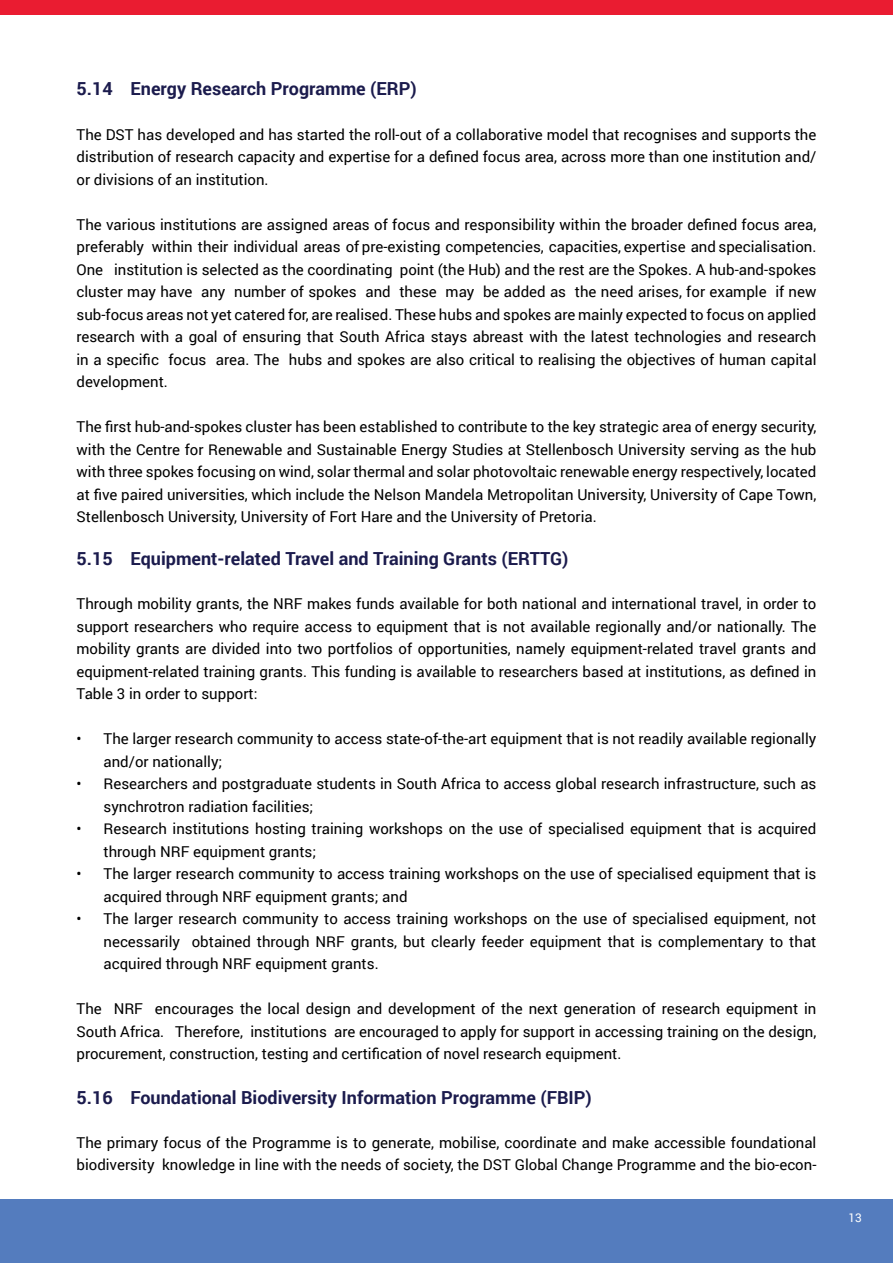
<style>
.page{position:relative;width:893px;height:1263px;background:#fff}
.page>*{position:absolute;margin:0;border:0;box-sizing:border-box;transform-origin:0 0}
.t1{font:700 18px "Roboto";color:#1b1b4d}
.t2{font:15px/22.5px "Roboto";color:#000;text-align:justify}
.t3{font:12px "Roboto";color:#fff}
</style>
<div class="page">
<div style="left:0;top:1199px;width:893px;height:64px;background:#547cbe"></div>
<div style="left:0;top:0;width:893px;height:15px;background:#ea1c31"></div>
<p class="t1" style="left:77px;top:76px;width:342px">5.14 Energy Research Programme (ERP)</p>
<p class="t2" style="left:77px;top:122px;width:741px">The DST has developed and has started the roll-out of a collaborative model that recognises and supports the distribution of research capacity and expertise for a defined focus area, across more than one institution and/ or divisions of an institution.</p>
<p class="t2" style="left:77px;top:212px;width:741px">The various institutions are assigned areas of focus and responsibility within the broader defined focus area, preferably within their individual areas of pre-existing competencies, capacities, expertise and specialisation.<br>One institution is selected as the coordinating point (the Hub) and the rest are the Spokes. A hub-and-spokes cluster may have any number of spokes and these may be added as the need arises, for example if new sub-focus areas not yet catered for, are realised. These hubs and spokes are mainly expected to focus on applied research with a goal of ensuring that South Africa stays abreast with the latest technologies and research in a specific focus area. The hubs and spokes are also critical to realising the objectives of human capital development.</p>
<p class="t2" style="left:77px;top:415px;width:741px">The first hub-and-spokes cluster has been established to contribute to the key strategic area of energy security, with the Centre for Renewable and Sustainable Energy Studies at Stellenbosch University serving as the hub with three spokes focusing on wind, solar thermal and solar photovoltaic renewable energy respectively, located at five paired universities, which include the Nelson Mandela Metropolitan University, University of Cape Town, Stellenbosch University, University of Fort Hare and the University of Pretoria.</p>
<p class="t1" style="left:77px;top:546px;width:493px">5.15 Equipment-related Travel and Training Grants (ERTTG)</p>
<p class="t2" style="left:77px;top:592px;width:741px">Through mobility grants, the NRF makes funds available for both national and international travel, in order to support researchers who require access to equipment that is not available regionally and/or nationally. The mobility grants are divided into two portfolios of opportunities, namely equipment-related travel grants and equipment-related training grants. This funding is available to researchers based at institutions, as defined in Table 3 in order to support:</p>
<p class="t2" style="left:104px;top:727px;width:714px;text-indent:-27px">• The larger research community to access state-of-the-art equipment that is not readily available regionally and/or nationally;</p>
<p class="t2" style="left:104px;top:772px;width:714px;text-indent:-27px">• Researchers and postgraduate students in South Africa to access global research infrastructure, such as synchrotron radiation facilities;</p>
<p class="t2" style="left:104px;top:817px;width:714px;text-indent:-27px">• Research institutions hosting training workshops on the use of specialised equipment that is acquired through NRF equipment grants;</p>
<p class="t2" style="left:104px;top:862px;width:714px;text-indent:-27px">• The larger research community to access training workshops on the use of specialised equipment that is acquired through NRF equipment grants; and</p>
<p class="t2" style="left:104px;top:907px;width:714px;text-indent:-27px">• The larger research community to access training workshops on the use of specialised equipment, not necessarily obtained through NRF grants, but clearly feeder equipment that is complementary to that acquired through NRF equipment grants.</p>
<p class="t2" style="left:77px;top:997px;width:741px">The NRF encourages the local design and development of the next generation of research equipment in South Africa. Therefore, institutions are encouraged to apply for support in accessing training on the design, procurement, construction, testing and certification of novel research equipment.</p>
<p class="t1" style="left:77px;top:1084px;width:517px">5.16 Foundational Biodiversity Information Programme (FBIP)</p>
<p class="t2" style="left:77px;top:1130px;width:741px">The primary focus of the Programme is to generate, mobilise, coordinate and make accessible foundational biodiversity knowledge in line with the needs of society, the DST Global Change Programme and the bio-econ-</p>
<p class="t3" style="left:848px;top:1209px;width:15px">13</p>
</div>
